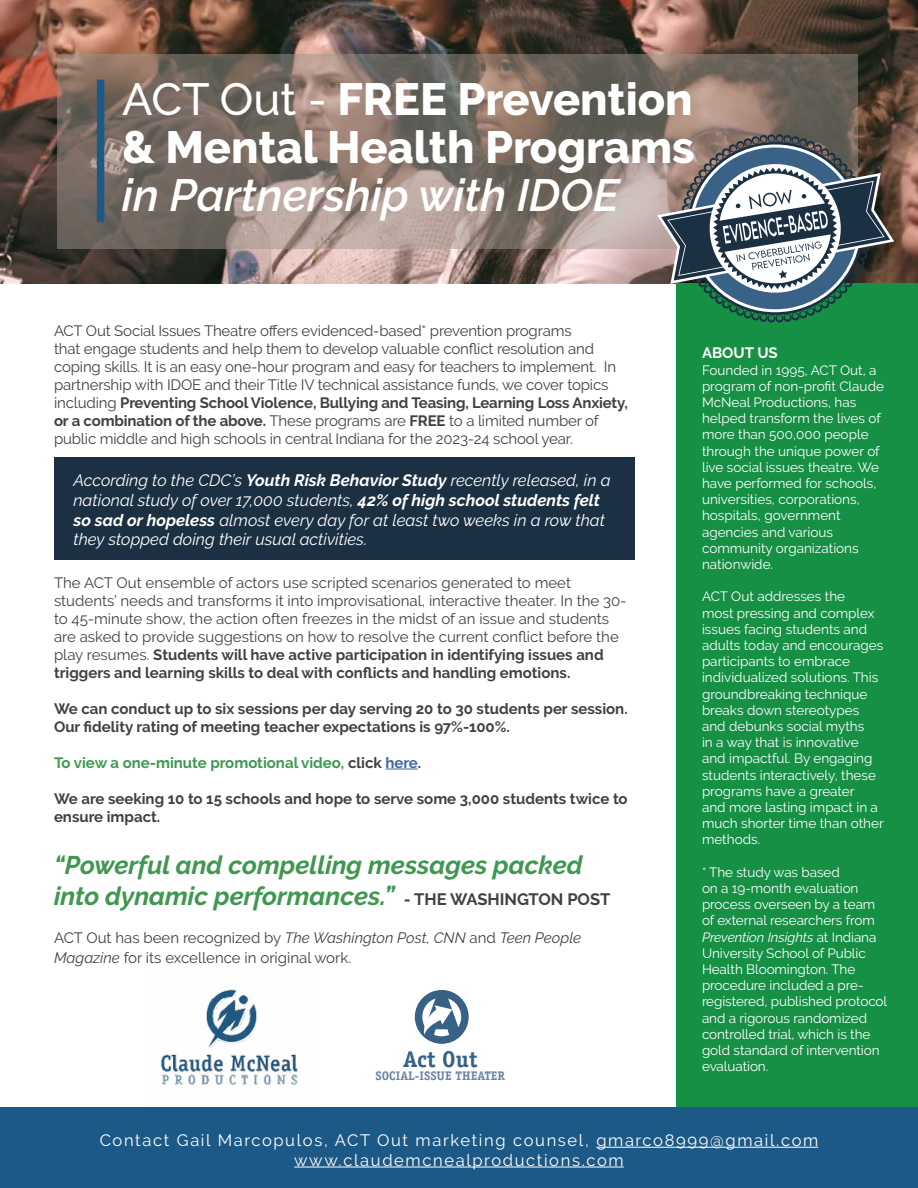
<style>
.page{position:relative;width:918px;height:1188px;background:#fff}
.page>*{position:absolute;margin:0;border:0;box-sizing:border-box;transform-origin:0 0}
.t1{font:800 45px/48px "Raleway";color:#fff}
.t2{font:italic 600 45px "Raleway";color:#fff}
.t3{font:italic 700 25.5px/30.6px "Raleway";color:#3f9750}
.t4{font:700 22.95px "Officina Serif Std";color:#386285}
.t5{font:italic 16.5px/19.8px "Raleway";color:#fff}
.t6{font:16.5px/19.8px "Raleway";letter-spacing:.1em;color:#fff;text-align:center}
.t7{font:15px/18px "Raleway";letter-spacing:-.01em;color:#414042}
.t8{font:700 15px/18px "Raleway";color:#414042}
.t9{font:700 15px "Raleway";color:#3f9750}
.t10{font:700 15px "Raleway";color:#fff}
.t11{font:13.5px/16.2px "Raleway";color:#fff}
.t12{font:700 12.45px "Officina Serif Std";color:#6c83a3}
.s1{font-weight:500}
.s2{font-weight:700}
.s3{color:#414042}
.s4{color:#3a68a5}
.s5{font-style:normal;font-size:16.5px;color:#414042}
.s6{font-style:italic}
</style>
<div class="page">
<img style="left:0;top:0;width:918px;height:284px">
<svg style="left:57px;top:54px;width:801px;height:194px;background:#82756c"></svg>
<div style="left:97px;top:80px;width:7px;height:142px;background:#1d5986"></div>
<div style="left:677px;top:284px;width:241px;height:877px;background:#169045"></div>
<div style="left:0;top:1107px;width:918px;height:81px;background:#1d5986"></div>
<hr style="left:596px;top:1147px;width:222px;height:1px;background:#fff">
<hr style="left:294px;top:1167px;width:330px;height:1px;background:#fff">
<svg style="left:657px;top:134px;width:237px;height:189px"></svg>
<svg style="left:415px;top:990px;width:54px;height:54px"></svg>
<img style="left:161px;top:989px;width:137px;height:96px">
<hr style="left:386px;top:769px;width:32px;height:1px;background:#3a68a5">
<div style="left:54px;top:458px;width:580px;height:102px;background:#1b3042"></div>
<h1 class="t1" style="left:122px;top:76px;width:574px"><span class="s1">ACT Out -</span> FREE Prevention &amp; Mental Health Programs</h1>
<h1 class="t2" style="left:122px;top:170px;width:498px">in Partnership with IDOE</h1>
<p class="t7" style="left:54px;top:322px;width:576px">ACT Out Social Issues Theatre offers evidenced-based* prevention programs<br>that engage students and help them to develop valuable conflict resolution and coping skills. It is an easy one-hour program and easy for teachers to implement. In partnership with IDOE and their Title IV technical assistance funds, we cover topics including <span class="s2">Preventing School Violence, Bullying and Teasing, Learning Loss Anxiety, or a combination of the above.</span> These programs are <span class="s2">FREE</span> to a limited number of public middle and high schools in central Indiana for the 2023-24 school year.</p>
<p class="t5" style="left:73px;top:470px;width:539px">According to the CDC’s <span class="s2">Youth Risk Behavior Study</span> recently released, in a national study of over 17,000 students, <span class="s2">42% of high school students felt so sad or hopeless</span> almost every day for at least two weeks in a row that they stopped doing their usual activities.</p>
<p class="t7" style="left:54px;top:574px;width:574px">The ACT Out ensemble of actors use scripted scenarios generated to meet students’ needs and transforms it into improvisational, interactive theater. In the 30- to 45-minute show, the action often freezes in the midst of an issue and students are asked to provide suggestions on how to resolve the current conflict before the play resumes. <span class="s2">Students will have active participation in identifying issues and triggers and learning skills to deal with conflicts and handling emotions.</span></p>
<p class="t8" style="left:54px;top:700px;width:575px">We can conduct up to six sessions per day serving 20 to 30 students per session.<br>Our fidelity rating of meeting teacher expectations is 97%-100%.</p>
<p class="t9" style="left:54px;top:754px;width:369px">To view a one-minute promotional video, <span class="s3">click</span> <span class="s4">here</span><span class="s3">.</span></p>
<p class="t8" style="left:54px;top:790px;width:575px">We are seeking 10 to 15 schools and hope to serve some 3,000 students twice to ensure impact.</p>
<h2 class="t3" style="left:54px;top:850px;width:558px">“Powerful and compelling messages packed into dynamic performances.” <span class="s5">- THE WASHINGTON POST</span></h2>
<p class="t7" style="left:54px;top:928px;width:529px;line-height:19.8px">ACT Out has been recognized by <span class="s6">The Washington Post, CNN</span> and <span class="s6">Teen People<br>Magazine</span> for its excellence in original work.</p>
<h3 class="t4" style="left:403px;top:1045px;width:76px">Act Out</h3>
<p class="t12" style="left:376px;top:1068px;width:131px">SOCIAL-ISSUE THEATER</p>
<p class="t10" style="left:702px;top:345px;width:77px">ABOUT US</p>
<p class="t11" style="left:702px;top:362px;width:183px">Founded in 1995, ACT Out, a program of non-profit Claude<br>McNeal Productions, has helped transform the lives of more than 500,000 people through the unique power of live social issues theatre. We have performed for schools, universities, corporations, hospitals, government agencies and various community organizations nationwide.</p>
<p class="t11" style="left:702px;top:589px;width:183px">ACT Out addresses the<br>most pressing and complex issues facing students and adults today and encourages participants to embrace individualized solutions. This groundbreaking technique breaks down stereotypes and debunks social myths<br>in a way that is innovative and impactful. By engaging students interactively, these programs have a greater<br>and more lasting impact in a much shorter time than other methods.</p>
<p class="t11" style="left:702px;top:864px;width:187px">* The study was based<br>on a 19-month evaluation process overseen by a team of external researchers from<br><span class="s6">Prevention Insights</span> at Indiana<br>University School of Public<br>Health Bloomington. The procedure included a pre&shy;registered, published protocol and a rigorous randomized controlled trial, which is the gold standard of intervention evaluation.</p>
<p class="t6" style="left:100px;top:1130px;width:720px">Contact Gail Marcopulos, ACT Out marketing counsel, gmarco8999@gmail.com www.claudemcnealproductions.com</p>
</div>
